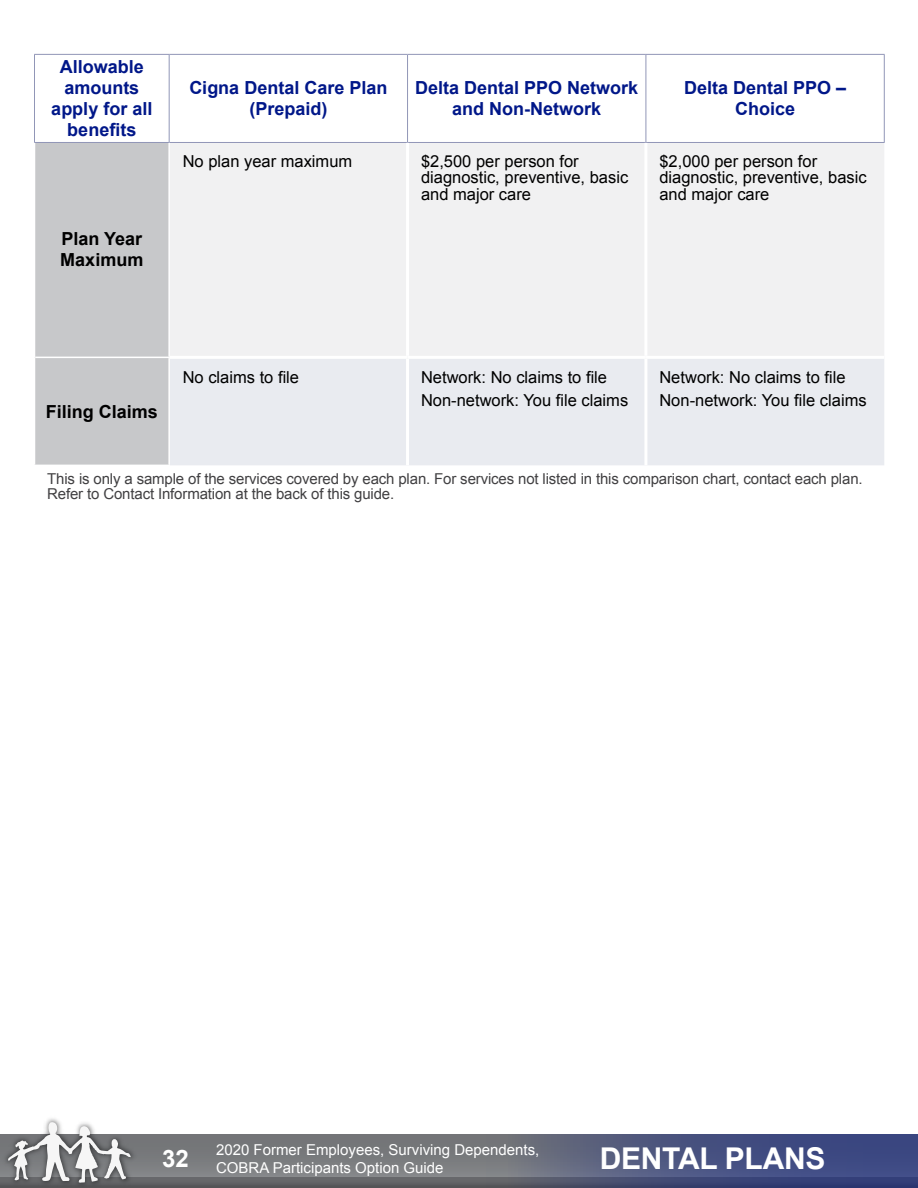
<style>
.page{position:relative;width:918px;height:1188px;background:#fff}
.page>*{position:absolute;margin:0;border:0;box-sizing:border-box;transform-origin:0 0}
._36-GRID-indentifier{font:700 30px "Arial";letter-spacing:-.01em;color:#fff}
.t1{font:700 24px "Arial";color:#fff}
._31-GRID-top_header{font:700 18px/21px "Arial";color:#001789;text-align:center}
._32-GRID-side_header{font:700 18px/21px "Arial";color:#000}
._34-GRID-normal_text{font:16.5px/16.5px "Arial";color:#000}
._35-GRID-footnotes{font:15px/15px "Arial";letter-spacing:-.01em;color:#414042}
.t2{font:15px/18px "Arial";color:#fff}
</style>
<div class="page">
<div style="left:0;top:1134px;width:918px;height:44px;background:linear-gradient(to bottom,#6f7173,#848688)"></div>
<svg style="left:0;top:1177px;width:486px;height:11px;background:#5f6062"></svg>
<img style="left:1px;top:1118px;width:138px;height:70px">
<svg style="left:8px;top:1122px;width:123px;height:61px"></svg>
<svg style="left:486px;top:1134px;width:432px;height:54px;background:#4c557d"></svg>
<div style="left:35px;top:143px;width:133px;height:322px;background:#c7c8ca"></div>
<div style="left:170px;top:143px;width:714px;height:213px;background:#f1f1f2"></div>
<div style="left:170px;top:359px;width:714px;height:106px;background:#e9ebf0"></div>
<hr style="left:34px;top:54px;width:135px;height:1px;background:#9196b7">
<hr style="left:34px;top:55px;width:1px;height:87px;background:#9196b7">
<hr style="left:169px;top:54px;width:239px;height:1px;background:#9196b7">
<hr style="left:169px;top:55px;width:1px;height:87px;background:#9196b7">
<hr style="left:408px;top:54px;width:238px;height:1px;background:#9196b7">
<hr style="left:407px;top:55px;width:1px;height:87px;background:#9196b7">
<hr style="left:646px;top:54px;width:239px;height:1px;background:#9196b7">
<hr style="left:646px;top:55px;width:1px;height:87px;background:#9196b7">
<hr style="left:884px;top:55px;width:1px;height:87px;background:#9196b7">
<hr style="left:34px;top:142px;width:135px;height:1px;background:#9196b7">
<hr style="left:169px;top:142px;width:239px;height:1px;background:#9196b7">
<hr style="left:408px;top:142px;width:238px;height:1px;background:#9196b7">
<hr style="left:646px;top:142px;width:239px;height:1px;background:#9196b7">
<hr style="left:35px;top:357px;width:135px;height:1px;background:#fff">
<hr style="left:406px;top:143px;width:3px;height:213px;background:#fff">
<hr style="left:644px;top:143px;width:3px;height:213px;background:#fff">
<hr style="left:406px;top:359px;width:3px;height:106px;background:#fff">
<hr style="left:644px;top:359px;width:3px;height:106px;background:#fff">
<p class="_31-GRID-top_header" style="left:51px;top:57px;width:103px">Allowable amounts apply for all benefits</p>
<p class="_32-GRID-side_header" style="left:60px;top:229px;width:85px">Plan Year<br>Maximum</p>
<p class="_31-GRID-top_header" style="left:189px;top:78px;width:200px">Cigna Dental Care Plan (Prepaid)</p>
<p class="_31-GRID-top_header" style="left:415px;top:78px;width:225px">Delta Dental PPO Network and Non-Network</p>
<p class="_31-GRID-top_header" style="left:684px;top:78px;width:164px">Delta Dental PPO –<br>Choice</p>
<p class="_34-GRID-normal_text" style="left:183px;top:153px;width:171px">No plan year maximum</p>
<p class="_34-GRID-normal_text" style="left:421px;top:153px;width:209px">$2,500 per person for diagnostic, preventive, basic and major care</p>
<p class="_34-GRID-normal_text" style="left:659px;top:153px;width:209px">$2,000 per person for diagnostic, preventive, basic and major care</p>
<p class="_32-GRID-side_header" style="left:46px;top:402px;width:114px">Filing Claims</p>
<p class="_34-GRID-normal_text" style="left:183px;top:369px;width:118px">No claims to file</p>
<p class="_34-GRID-normal_text" style="left:421px;top:369px;width:188px">Network: No claims to file</p>
<p class="_34-GRID-normal_text" style="left:421px;top:392px;width:209px">Non-network: You file claims</p>
<p class="_34-GRID-normal_text" style="left:659px;top:369px;width:188px">Network: No claims to file</p>
<p class="_34-GRID-normal_text" style="left:659px;top:392px;width:209px">Non-network: You file claims</p>
<p class="_35-GRID-footnotes" style="left:47px;top:471px;width:817px">This is only a sample of the services covered by each plan. For services not listed in this comparison chart, contact each plan.<br>Refer to Contact Information at the back of this guide.</p>
<p class="t2" style="left:216px;top:1141px;width:325px">2020 Former Employees, Surviving Dependents,<br>COBRA Participants Option Guide</p>
<h2 class="t1" style="left:162px;top:1143px;width:28px">32</h2>
<p class="_36-GRID-indentifier" style="left:600px;top:1138px;width:227px">DENTAL PLANS</p>
</div>
